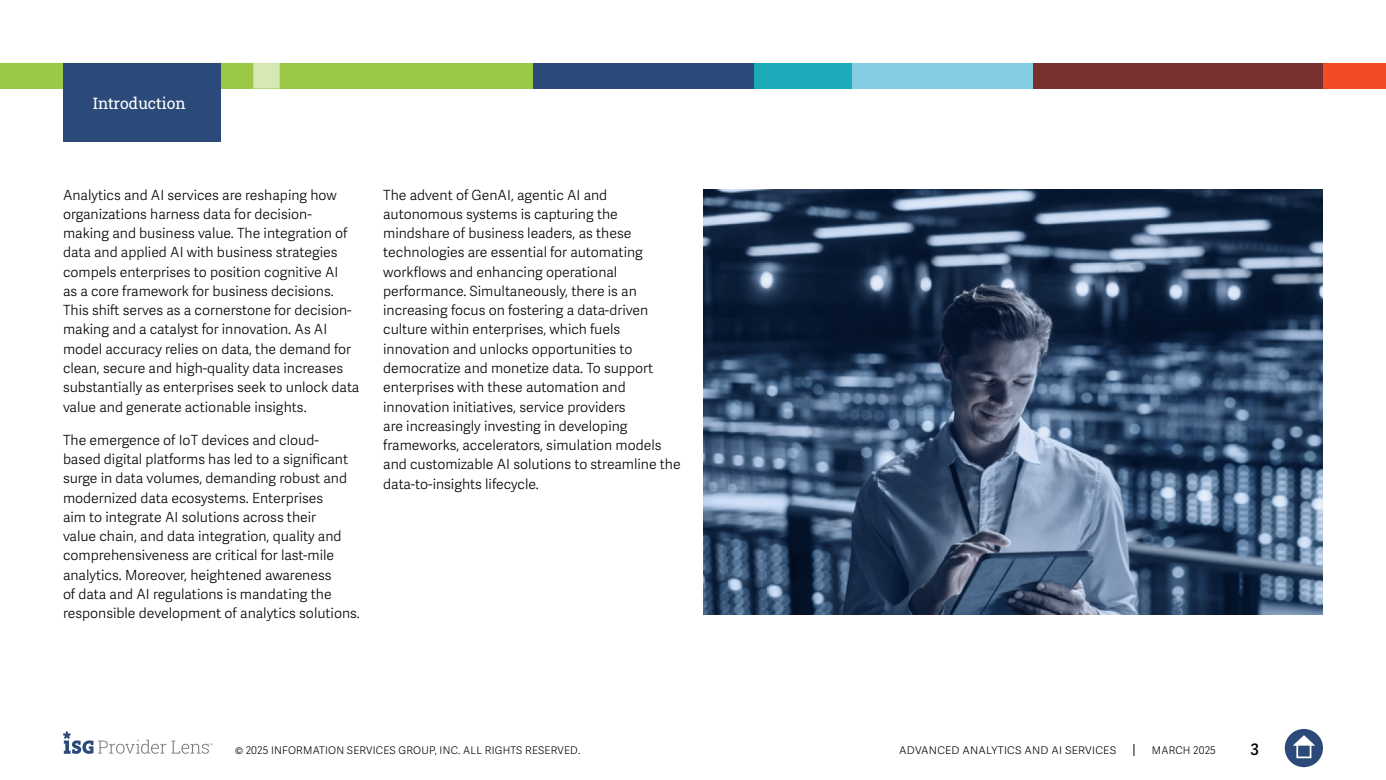
<style>
.page{position:relative;width:1386px;height:780px;background:#fff}
.page>*{position:absolute;margin:0;border:0;box-sizing:border-box;transform-origin:0 0}
.t1{font:15.75px "Roboto Slab ISG P Regular";color:#fff}
.t2{font:600 15.75px "Adelle Sans";color:#000}
.t3{font:300 14px/19.2px "Adelle Sans";color:#000101}
.t4{font:300 10.5px "Adelle Sans";letter-spacing:.02em;color:#000}
.t5{font:300 10.5px "Adelle Sans";letter-spacing:.02em;color:#000;scale:1.05 1}
</style>
<div class="page">
<svg style="left:1133px;top:744px;width:1px;height:12px"></svg>
<div style="left:1285px;top:729px;width:38px;height:38px;background:#2b4a79;border-radius:50%"></div>
<svg style="left:1293px;top:735px;width:22px;height:10px"></svg>
<div style="left:1296px;top:743px;width:15px;height:15px;border:2px solid #fff"></div>
<svg style="left:63px;top:731px;width:150px;height:23px"></svg>
<div style="left:0;top:63px;width:533px;height:25px;background:#9bc947"></div>
<svg style="left:220px;top:63px;width:60px;height:25px"></svg>
<div style="left:533px;top:63px;width:223px;height:25px;background:#2b4a79"></div>
<div style="left:850px;top:63px;width:184px;height:25px;background:#84cee3"></div>
<div style="left:1323px;top:63px;width:63px;height:25px;background:#f54a26"></div>
<div style="left:1033px;top:63px;width:290px;height:25px;background:#7a302e"></div>
<div style="left:754px;top:63px;width:98px;height:25px;background:#1cabb9"></div>
<div style="left:63px;top:63px;width:157px;height:79px;background:#2b4a79"></div>
<svg style="left:704px;top:189px;width:619px;height:425px;background:#3d526f"></svg>
<p class="t1" style="left:93px;top:92px;width:94px">Introduction</p>
<p class="t3" style="left:63px;top:185px;width:298px">Analytics and AI services are reshaping how organizations harness data for decision&shy;making and business value. The integration of data and applied AI with business strategies compels enterprises to position cognitive AI<br>as a core framework for business decisions.<br>This shift serves as a cornerstone for decision&shy;making and a catalyst for innovation. As AI model accuracy relies on data, the demand for clean, secure and high-quality data increases substantially as enterprises seek to unlock data value and generate actionable insights.</p>
<p class="t3" style="left:63px;top:430px;width:298px">The emergence of IoT devices and cloud&shy;based digital platforms has led to a significant surge in data volumes, demanding robust and modernized data ecosystems. Enterprises<br>aim to integrate AI solutions across their<br>value chain, and data integration, quality and comprehensiveness are critical for last-mile analytics. Moreover, heightened awareness<br>of data and AI regulations is mandating the responsible development of analytics solutions.</p>
<p class="t3" style="left:383px;top:185px;width:299px">The advent of GenAI, agentic AI and autonomous systems is capturing the mindshare of business leaders, as these technologies are essential for automating workflows and enhancing operational performance. Simultaneously, there is an increasing focus on fostering a data-driven culture within enterprises, which fuels innovation and unlocks opportunities to democratize and monetize data. To support enterprises with these automation and innovation initiatives, service providers<br>are increasingly investing in developing frameworks, accelerators, simulation models and customizable AI solutions to streamline the data-to-insights lifecycle.</p>
<p class="t4" style="left:235px;top:744px;width:347px">© 2025 INFORMATION SERVICES GROUP, INC. ALL RIGHTS RESERVED.</p>
<p class="t5" style="left:899px;top:744px;width:208px">ADVANCED ANALYTICS AND AI SERVICES</p>
<p class="t4" style="left:1152px;top:744px;width:65px">MARCH 2025</p>
<p class="t2" style="left:1250px;top:740px;width:10px">3</p>
</div>
